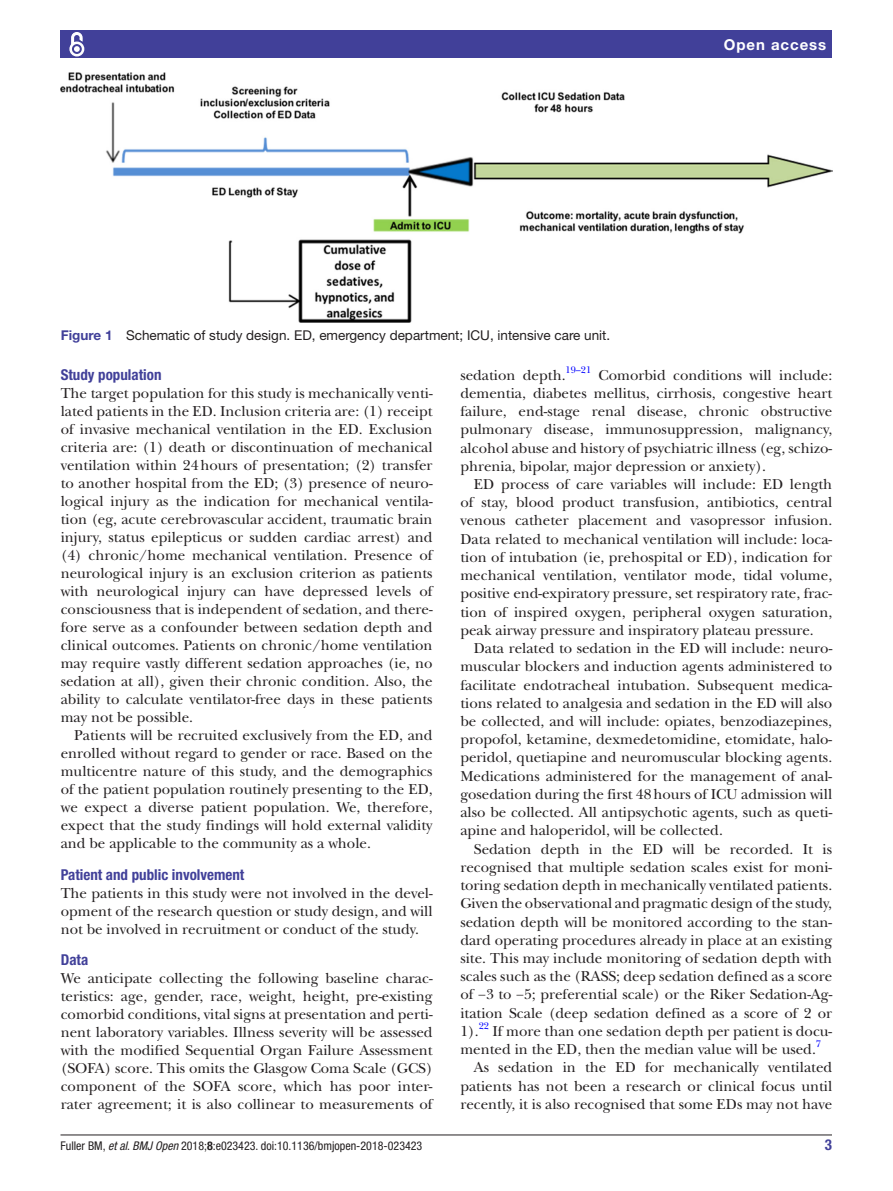
<style>
.page{position:relative;width:893px;height:1191px;background:#fff}
.page>*{position:absolute;margin:0;border:0;box-sizing:border-box;transform-origin:0 0}
.t1{font:15px/18.3px "New Baskerville";color:#231f20;text-align:justify}
.t2{font:700 condensed 15px "Helvetica Neue LT Std";color:#414099}
.t3{font:700 15px "Helvetica Neue LT Std";letter-spacing:.065em;color:#fff}
.t4{font:13.5px "Helvetica Neue LT Std";color:#231f20}
.t5{font:condensed 12px "Helvetica Neue LT Std";color:#231f20}
.t6{font:9.9px "New Baskerville";color:#00f}
.s1{font-weight:700;color:#414099}
.s2{font-style:italic}
.s3{font-weight:700}
</style>
<div class="page">
<hr style="left:61px;top:1134px;width:771px;height:1px;background:#231f20">
<div style="left:61px;top:31px;width:771px;height:27px;background:#414099"></div>
<svg style="left:69px;top:32px;width:16px;height:25px"></svg>
<img style="left:61px;top:73px;width:771px;height:249px">
<p class="t4" style="left:61px;top:327px;width:551px"><span class="s1">Figure 1</span> Schematic of study design. ED, emergency department; ICU, intensive care unit.</p>
<p class="t3" style="left:724px;top:35px;width:104px">Open access</p>
<p class="t2" style="left:61px;top:366px;width:102px">Study population</p>
<p class="t1" style="left:61px;top:384px;width:373px">The target population for this study is mechanically venti&shy;lated patients in the ED. Inclusion criteria are: (1) receipt of invasive mechanical ventilation in the ED. Exclusion criteria are: (1) death or discontinuation of mechanical ventilation within 24hours of presentation; (2) transfer to another hospital from the ED; (3) presence of neuro&shy;logical injury as the indication for mechanical ventila&shy;tion (eg, acute cerebrovascular accident, traumatic brain injury, status epilepticus or sudden cardiac arrest) and (4) chronic/home mechanical ventilation. Presence of neurological injury is an exclusion criterion as patients with neurological injury can have depressed levels of consciousness that is independent of sedation, and there&shy;fore serve as a confounder between sedation depth and clinical outcomes. Patients on chronic/home ventilation may require vastly different sedation approaches (ie, no sedation at all), given their chronic condition. Also, the ability to calculate ventilator-free days in these patients may not be possible.</p>
<p class="t1" style="left:61px;top:726px;width:373px;text-indent:14px">Patients will be recruited exclusively from the ED, and enrolled without regard to gender or race. Based on the multicentre nature of this study, and the demographics of the patient population routinely presenting to the ED, we expect a diverse patient population. We, therefore, expect that the study findings will hold external validity and be applicable to the community as a whole.</p>
<p class="t2" style="left:61px;top:865px;width:185px">Patient and public involvement</p>
<p class="t1" style="left:61px;top:884px;width:373px">The patients in this study were not involved in the devel&shy;opment of the research question or study design, and will not be involved in recruitment or conduct of the study.</p>
<p class="t2" style="left:61px;top:951px;width:29px">Data</p>
<p class="t1" style="left:61px;top:969px;width:373px">We anticipate collecting the following baseline charac&shy;teristics: age, gender, race, weight, height, pre-existing comorbid conditions, vital signs at presentation and perti&shy;nent laboratory variables. Illness severity will be assessed with the modified Sequential Organ Failure Assessment (SOFA) score. This omits the Glasgow Coma Scale (GCS) component of the SOFA score, which has poor inter&shy;rater agreement; it is also collinear to measurements of</p>
<p class="t1" style="left:460px;top:366px;width:107px">sedation depth.</p>
<p class="t6" style="left:566px;top:364px;width:27px">19–21</p>
<p class="t1" style="left:460px;top:366px;width:373px;text-indent:138px">Comorbid conditions will include: dementia, diabetes mellitus, cirrhosis, congestive heart failure, end-stage renal disease, chronic obstructive pulmonary disease, immunosuppression, malignancy, alcohol abuse and history of psychiatric illness (eg, schizo&shy;phrenia, bipolar, major depression or anxiety).</p>
<p class="t1" style="left:460px;top:475px;width:373px;text-indent:14px">ED process of care variables will include: ED length of stay, blood product transfusion, antibiotics, central venous catheter placement and vasopressor infusion.<br>Data related to mechanical ventilation will include: loca&shy;tion of intubation (ie, prehospital or ED), indication for mechanical ventilation, ventilator mode, tidal volume, positive end-expiratory pressure, set respiratory rate, frac&shy;tion of inspired oxygen, peripheral oxygen saturation, peak airway pressure and inspiratory plateau pressure.</p>
<p class="t1" style="left:460px;top:639px;width:373px;text-indent:14px">Data related to sedation in the ED will include: neuro&shy;muscular blockers and induction agents administered to facilitate endotracheal intubation. Subsequent medica&shy;tions related to analgesia and sedation in the ED will also be collected, and will include: opiates, benzodiazepines, propofol, ketamine, dexmedetomidine, etomidate, halo&shy;peridol, quetiapine and neuromuscular blocking agents.<br>Medications administered for the management of anal&shy;gosedation during the first 48hours of ICU admission will also be collected. All antipsychotic agents, such as queti&shy;apine and haloperidol, will be collected.</p>
<p class="t1" style="left:460px;top:839px;width:373px;text-indent:14px">Sedation depth in the ED will be recorded. It is recognised that multiple sedation scales exist for moni&shy;toring sedation depth in mechanically ventilated patients.<br>Given the observational and pragmatic design of the study, sedation depth will be monitored according to the stan&shy;dard operating procedures already in place at an existing site. This may include monitoring of sedation depth with scales such as the (RASS; deep sedation defined as a score of −3 to −5; preferential scale) or the Riker Sedation-Ag&shy;itation Scale (deep sedation defined as a score of 2 or 1).</p>
<p class="t6" style="left:479px;top:1020px;width:12px">22</p>
<p class="t1" style="left:460px;top:1022px;width:373px;text-indent:32px">If more than one sedation depth per patient is docu&shy;mented in the ED, then the median value will be used.</p>
<p class="t6" style="left:816px;top:1038px;width:7px">7</p>
<p class="t1" style="left:460px;top:1058px;width:373px;text-indent:14px">As sedation in the ED for mechanically ventilated patients has not been a research or clinical focus until recently, it is also recognised that some EDs may not have</p>
<p class="t5" style="left:61px;top:1138px;width:363px">Fuller BM, <span class="s2">et al</span>. <span class="s2">BMJ Open</span> 2018;<span class="s3">8</span>:e023423. doi:10.1136/bmjopen-2018-023423</p>
<p class="t2" style="left:825px;top:1135px;width:9px">3</p>
</div>
